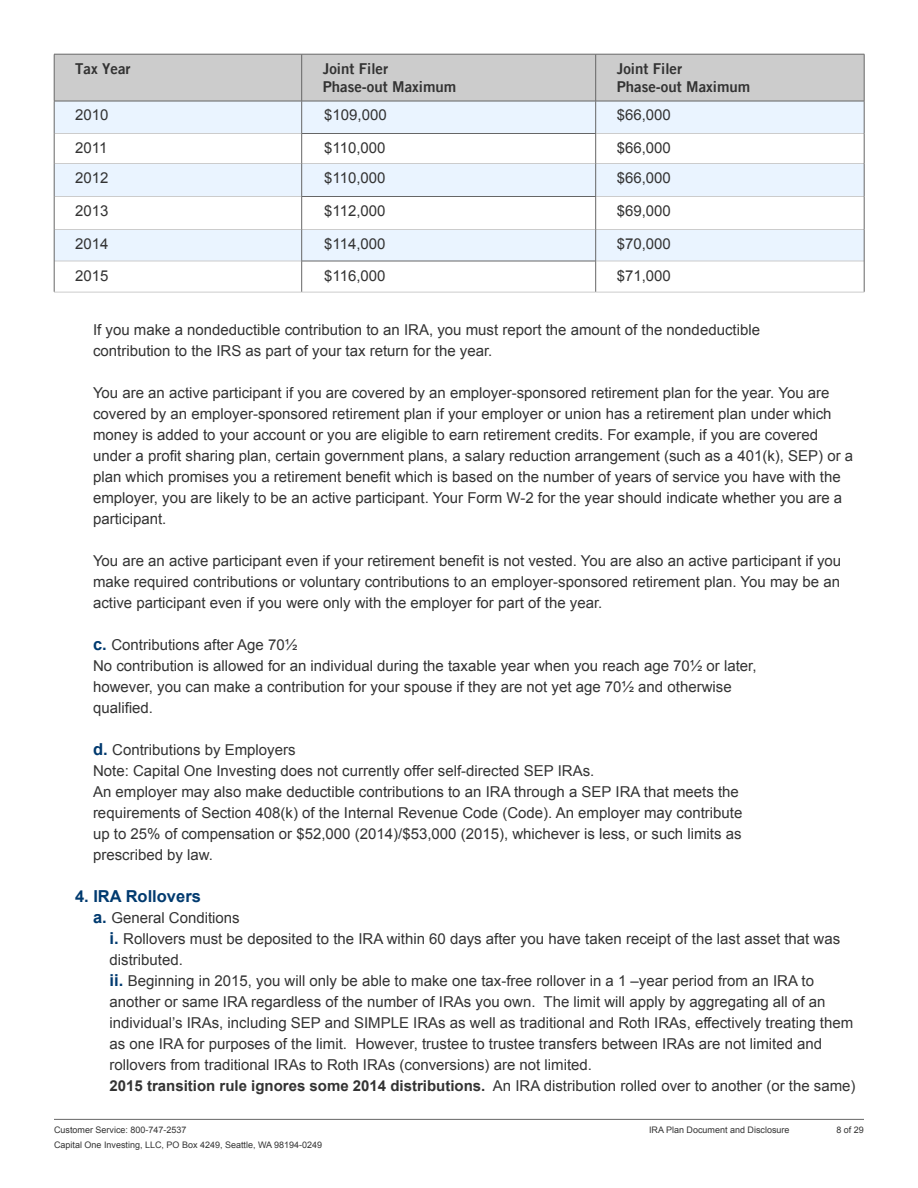
<style>
.page{position:relative;width:918px;height:1188px;background:#fff}
.page>*{position:absolute;margin:0;border:0;box-sizing:border-box;transform-origin:0 0}
.Body{font:700 16.5px "Arial";color:#003a6f}
.Body-2{font:15px/21px "Arial";color:#333}
.Body-3{font:700 15px "Arial";color:#333}
.Heading_5a{font:15px "Trade Gothic Bold Two";color:#333}
.t1{font:9px "Arial";color:#333}
.s1{font-weight:700;font-size:16.5px;color:#003a6f}
.s2{font-weight:400}
</style>
<div class="page">
<hr style="left:54px;top:1119px;width:810px;height:1px;background:#666">
<div style="left:55px;top:55px;width:809px;height:46px;background:#ccc"></div>
<svg style="left:55px;top:102px;width:809px;height:159px;fill:#eaf4ff"></svg>
<hr style="left:54px;top:133px;width:248px;height:1px;background:#ccc">
<hr style="left:596px;top:133px;width:268px;height:1px;background:#ccc">
<hr style="left:54px;top:163px;width:248px;height:1px;background:#ccc">
<hr style="left:302px;top:163px;width:294px;height:1px;background:#ccc">
<hr style="left:596px;top:163px;width:268px;height:1px;background:#ccc">
<hr style="left:54px;top:196px;width:248px;height:1px;background:#ccc">
<hr style="left:596px;top:196px;width:268px;height:1px;background:#ccc">
<hr style="left:54px;top:229px;width:248px;height:1px;background:#ccc">
<hr style="left:302px;top:229px;width:294px;height:1px;background:#ccc">
<hr style="left:596px;top:229px;width:268px;height:1px;background:#ccc">
<hr style="left:54px;top:261px;width:248px;height:1px;background:#ccc">
<hr style="left:596px;top:261px;width:268px;height:1px;background:#ccc">
<hr style="left:54px;top:292px;width:248px;height:1px;background:#ccc">
<hr style="left:302px;top:292px;width:294px;height:1px;background:#ccc">
<hr style="left:596px;top:292px;width:268px;height:1px;background:#ccc">
<hr style="left:54px;top:134px;width:1px;height:30px;background:#666">
<hr style="left:864px;top:134px;width:1px;height:30px;background:#666">
<hr style="left:54px;top:196px;width:1px;height:34px;background:#666">
<hr style="left:864px;top:196px;width:1px;height:34px;background:#666">
<hr style="left:54px;top:261px;width:1px;height:31px;background:#666">
<hr style="left:864px;top:261px;width:1px;height:31px;background:#666">
<hr style="left:54px;top:101px;width:1px;height:33px;background:#666">
<hr style="left:864px;top:101px;width:1px;height:33px;background:#666">
<hr style="left:301px;top:54px;width:1px;height:47px;background:#666">
<hr style="left:595px;top:54px;width:1px;height:47px;background:#666">
<hr style="left:54px;top:54px;width:248px;height:1px;background:#666">
<hr style="left:54px;top:54px;width:1px;height:47px;background:#666">
<hr style="left:302px;top:54px;width:294px;height:1px;background:#666">
<hr style="left:596px;top:54px;width:268px;height:1px;background:#666">
<hr style="left:864px;top:54px;width:1px;height:47px;background:#666">
<hr style="left:54px;top:101px;width:248px;height:1px;background:#666">
<hr style="left:302px;top:101px;width:294px;height:1px;background:#666">
<hr style="left:596px;top:101px;width:268px;height:1px;background:#666">
<hr style="left:54px;top:164px;width:1px;height:32px;background:#666">
<hr style="left:864px;top:164px;width:1px;height:32px;background:#666">
<hr style="left:54px;top:230px;width:1px;height:31px;background:#666">
<hr style="left:864px;top:230px;width:1px;height:31px;background:#666">
<hr style="left:301px;top:101px;width:1px;height:32px;background:#666">
<hr style="left:595px;top:101px;width:1px;height:32px;background:#666">
<hr style="left:302px;top:133px;width:294px;height:1px;background:#666">
<hr style="left:301px;top:134px;width:1px;height:30px;background:#666">
<hr style="left:595px;top:134px;width:1px;height:30px;background:#666">
<hr style="left:301px;top:164px;width:1px;height:32px;background:#666">
<hr style="left:595px;top:164px;width:1px;height:32px;background:#666">
<hr style="left:302px;top:196px;width:294px;height:1px;background:#666">
<hr style="left:301px;top:197px;width:1px;height:33px;background:#666">
<hr style="left:595px;top:197px;width:1px;height:33px;background:#666">
<hr style="left:301px;top:230px;width:1px;height:31px;background:#666">
<hr style="left:595px;top:230px;width:1px;height:31px;background:#666">
<hr style="left:302px;top:261px;width:294px;height:1px;background:#666">
<hr style="left:301px;top:261px;width:1px;height:31px;background:#666">
<hr style="left:595px;top:261px;width:1px;height:31px;background:#666">
<p class="Heading_5a" style="left:75px;top:59px;width:57px">Tax Year</p>
<p class="Heading_5a" style="left:323px;top:59px;width:67px">Joint Filer</p>
<p class="Heading_5a" style="left:323px;top:77px;width:135px">Phase-out Maximum</p>
<p class="Heading_5a" style="left:617px;top:59px;width:67px">Joint Filer</p>
<p class="Heading_5a" style="left:617px;top:77px;width:135px">Phase-out Maximum</p>
<p class="Body-2" style="left:75px;top:105px;width:35px">2010</p>
<p class="Body-2" style="left:324px;top:105px;width:64px">$109,000</p>
<p class="Body-2" style="left:617px;top:105px;width:56px">$66,000</p>
<p class="Body-2" style="left:75px;top:138px;width:34px">2011</p>
<p class="Body-2" style="left:324px;top:138px;width:63px">$110,000</p>
<p class="Body-2" style="left:617px;top:138px;width:56px">$66,000</p>
<p class="Body-2" style="left:75px;top:168px;width:35px">2012</p>
<p class="Body-2" style="left:324px;top:168px;width:63px">$110,000</p>
<p class="Body-2" style="left:617px;top:168px;width:56px">$66,000</p>
<p class="Body-2" style="left:75px;top:201px;width:35px">2013</p>
<p class="Body-2" style="left:324px;top:201px;width:63px">$112,000</p>
<p class="Body-2" style="left:617px;top:201px;width:56px">$69,000</p>
<p class="Body-2" style="left:75px;top:234px;width:35px">2014</p>
<p class="Body-2" style="left:324px;top:234px;width:63px">$114,000</p>
<p class="Body-2" style="left:617px;top:234px;width:56px">$70,000</p>
<p class="Body-2" style="left:75px;top:265px;width:35px">2015</p>
<p class="Body-2" style="left:324px;top:265px;width:63px">$116,000</p>
<p class="Body-2" style="left:617px;top:265px;width:56px">$71,000</p>
<p class="Body-2" style="left:93px;top:319px;width:669px">If you make a nondeductible contribution to an IRA, you must report the amount of the nondeductible</p>
<p class="Body-2" style="left:93px;top:340px;width:401px">contribution to the IRS as part of your tax return for the year.</p>
<p class="Body-2" style="left:93px;top:382px;width:762px">You are an active participant if you are covered by an employer-sponsored retirement plan for the year. You are covered by an employer-sponsored retirement plan if your employer or union has a retirement plan under which money is added to your account or you are eligible to earn retirement credits. For example, if you are covered under a profit sharing plan, certain government plans, a salary reduction arrangement (such as a 401(k), SEP) or a plan which promises you a retirement benefit which is based on the number of years of service you have with the employer, you are likely to be an active participant. Your Form W-2 for the year should indicate whether you are a participant.</p>
<p class="Body-2" style="left:93px;top:550px;width:750px;text-align:justify">You are an active participant even if your retirement benefit is not vested. You are also an active participant if you make required contributions or voluntary contributions to an employer-sponsored retirement plan. You may be an active participant even if you were only with the employer for part of the year.</p>
<p class="Body-2" style="left:93px;top:634px;width:206px"><span class="s1">c.</span> Contributions after Age 70½</p>
<p class="Body-2" style="left:93px;top:655px;width:665px">No contribution is allowed for an individual during the taxable year when you reach age 70½ or later,</p>
<p class="Body-2" style="left:93px;top:676px;width:640px">however, you can make a contribution for your spouse if they are not yet age 70½ and otherwise</p>
<p class="Body-2" style="left:93px;top:697px;width:62px">qualified.</p>
<p class="Body-2" style="left:93px;top:739px;width:204px"><span class="s1">d.</span> Contributions by Employers</p>
<p class="Body-2" style="left:93px;top:760px;width:503px">Note: Capital One Investing does not currently offer self-directed SEP IRAs.</p>
<p class="Body-2" style="left:93px;top:781px;width:647px">An employer may also make deductible contributions to an IRA through a SEP IRA that meets the</p>
<p class="Body-2" style="left:93px;top:802px;width:651px">requirements of Section 408(k) of the Internal Revenue Code (Code). An employer may contribute</p>
<p class="Body-2" style="left:93px;top:823px;width:650px">up to 25% of compensation or $52,000 (2014)/$53,000 (2015), whichever is less, or such limits as</p>
<p class="Body-2" style="left:93px;top:844px;width:122px">prescribed by law.</p>
<p class="Body" style="left:75px;top:885px;width:127px">4. IRA Rollovers</p>
<p class="Body-2" style="left:93px;top:907px;width:148px"><span class="s1">a.</span> General Conditions</p>
<p class="Body-2" style="left:110px;top:928px;width:732px"><span class="s1">i.</span> Rollovers must be deposited to the IRA within 60 days after you have taken receipt of the last asset that was</p>
<p class="Body-2" style="left:110px;top:949px;width:75px">distributed.</p>
<p class="Body-2" style="left:110px;top:970px;width:745px"><span class="s1">ii.</span> Beginning in 2015, you will only be able to make one tax-free rollover in a 1 –year period from an IRA to another or same IRA regardless of the number of IRAs you own. The limit will apply by aggregating all of an individual’s IRAs, including SEP and SIMPLE IRAs as well as traditional and Roth IRAs, effectively treating them as one IRA for purposes of the limit. However, trustee to trustee transfers between IRAs are not limited and rollovers from traditional IRAs to Roth IRAs (conversions) are not limited.</p>
<p class="Body-3" style="left:110px;top:1076px;width:748px">2015 transition rule ignores some 2014 distributions. <span class="s2">An IRA distribution rolled over to another (or the same)</span></p>
<p class="t1" style="left:54px;top:1124px;width:134px">Customer Service: 800-747-2537</p>
<p class="t1" style="left:836px;top:1124px;width:29px">8 of 29</p>
<p class="t1" style="left:54px;top:1139px;width:270px">Capital One Investing, LLC, PO Box 4249, Seattle, WA 98194-0249</p>
<p class="t1" style="left:649px;top:1124px;width:142px">IRA Plan Document and Disclosure</p>
</div>
